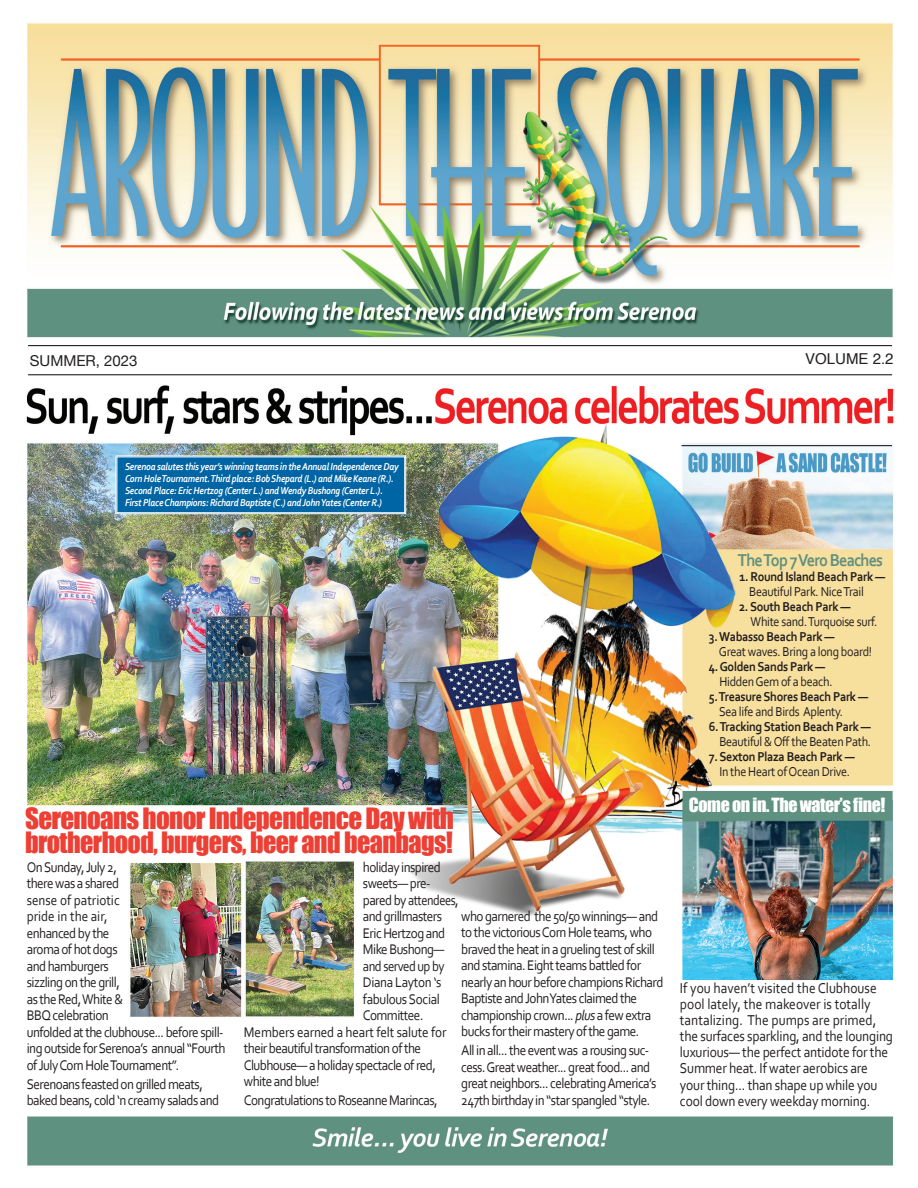
<style>
.page{position:relative;width:918px;height:1188px;background:#fff}
.page>*{position:absolute;margin:0;border:0;box-sizing:border-box;transform-origin:0 0}
.t1{font:27px/24px "Impact";letter-spacing:-.025em;color:#ee3f34}
.t2{font:18px "Impact";letter-spacing:-.025em;color:#fff}
.t3{font:700 18px "Corbel";letter-spacing:-.05em;color:#619080;scale:.9 1}
.t4{font:15px/16.2px "Corbel";letter-spacing:-.015em;color:#231f20;scale:.9 1}
.t5{font:15px "Helvetica Neue";color:#231f20}
.t6{font:15px "Helvetica";color:#231f20}
.t7{font:14.7px/16.5px "Corbel";letter-spacing:-.04em;color:#231f20;scale:.9 1}
.t8{font:14.7px "Corbel";letter-spacing:-.01em;color:#231f20;scale:.9 1}
.t9{font:14.7px "Corbel";letter-spacing:-.04em;color:#231f20;scale:.88 1}
.t10{font:13.5px "Corbel";letter-spacing:-.025em;color:#231f20;scale:.9 1}
.t11{font:700 13.5px "Corbel";letter-spacing:-.025em;color:#231f20;scale:.9 1}
.t12{font:italic 700 10.5px/12px "Corbel";letter-spacing:-.025em;color:#fff;scale:.88 1}
.s1{font-style:italic}
</style>
<div class="page">
<img style="left:26px;top:23px;width:868px;height:1143px">
<hr style="left:681px;top:445px;width:211px;height:1px;background:#231f20">
<hr style="left:28px;top:345px;width:864px;height:1px;background:#231f20">
<hr style="left:28px;top:374px;width:864px;height:1px;background:#231f20">
<div style="left:115px;top:455px;width:291px;height:59px;background:#0065a4"></div>
<div style="left:117px;top:457px;width:288px;height:56px;border:1px solid #fff"></div>
<p class="t5" style="left:30px;top:350px;width:109px">SUMMER, 2023</p>
<p class="t6" style="left:805px;top:348px;width:90px">VOLUME 2.2</p>
<p class="t12" style="left:125px;top:460px;width:313px">Serenoa salutes this year’s winning teams in the Annual Independence Day Corn Hole Tournament. Third place: Bob Shepard (L.) and Mike Keane (R.).<br>Second Place: Eric Hertzog (Center L.) and Wendy Bushong (Center L.).<br>First Place Champions: Richard Baptiste (C.) and John Yates (Center R.)</p>
<h1 class="t1" style="left:25px;top:806px;width:431px">Serenoans honor Independence Day with brotherhood, burgers, beer and beanbags!</h1>
<p class="t7" style="left:27px;top:859px;width:222px">On Sunday, July 2,<br>there was a shared<br>sense of patriotic<br>pride in the air,<br>enhanced by the<br>aroma of hot dogs<br>and hamburgers<br>sizzling on the grill,<br>as the Red, White &amp;<br>BBQ celebration<br>unfolded at the clubhouse... before spill&shy;ing outside for Serenoa’s annual “Fourth of July Corn Hole Tournament”.</p>
<p class="t7" style="left:27px;top:1075px;width:215px">Serenoans feasted on grilled meats, baked beans, cold ‘n creamy salads and</p>
<p class="t7" style="left:363px;top:858px;width:88px">holiday inspired</p>
<p class="t7" style="left:363px;top:875px;width:77px">sweets— pre-</p>
<p class="t7" style="left:363px;top:892px;width:108px">pared by attendees,</p>
<p class="t7" style="left:363px;top:908px;width:90px">and grillmasters</p>
<p class="t7" style="left:363px;top:924px;width:93px">Eric Hertzog and</p>
<p class="t7" style="left:363px;top:941px;width:92px">Mike Bushong—</p>
<p class="t9" style="left:363px;top:957px;width:94px">and served up by</p>
<p class="t7" style="left:363px;top:974px;width:89px">Diana Layton ‘s</p>
<p class="t7" style="left:363px;top:990px;width:87px">fabulous Social</p>
<p class="t7" style="left:363px;top:1007px;width:69px">Committee.</p>
<p class="t8" style="left:244px;top:1023px;width:227px">Members earned a heart felt salute for</p>
<p class="t7" style="left:244px;top:1040px;width:198px">their beautiful transformation of the</p>
<p class="t7" style="left:244px;top:1056px;width:215px">Clubhouse— a holiday spectacle of red,</p>
<p class="t7" style="left:244px;top:1073px;width:86px">white and blue!</p>
<p class="t7" style="left:244px;top:1092px;width:217px">Congratulations to Roseanne Marincas,</p>
<p class="t7" style="left:461px;top:908px;width:226px">who garnered the 50/50 winnings— and to the victorious Corn Hole teams, who braved the heat in a grueling test of skill and stamina. Eight teams battled for nearly an hour before champions Richard Baptiste and John Yates claimed the championship crown... <span class="s1">plus</span> a few extra bucks for their mastery of the game.</p>
<p class="t7" style="left:461px;top:1042px;width:218px">All in all... the event was a rousing suc&shy;cess. Great weather... great food... and great neighbors... celebrating America’s 247th birthday in “star spangled “style.</p>
<p class="t3" style="left:738px;top:549px;width:163px">The Top 7 Vero Beaches</p>
<p class="t11" style="left:740px;top:568px;width:164px">1. Round Island Beach Park —</p>
<p class="t10" style="left:749px;top:583px;width:129px">Beautiful Park. Nice Trail</p>
<p class="t11" style="left:739px;top:598px;width:125px">2. South Beach Park —</p>
<p class="t10" style="left:751px;top:613px;width:142px">White sand. Turquoise surf.</p>
<p class="t11" style="left:709px;top:628px;width:141px">3. Wabasso Beach Park —</p>
<p class="t10" style="left:719px;top:643px;width:172px">Great waves. Bring a long board!</p>
<p class="t11" style="left:709px;top:658px;width:131px">4. Golden Sands Park —</p>
<p class="t10" style="left:719px;top:673px;width:127px">Hidden Gem of a beach.</p>
<p class="t11" style="left:709px;top:688px;width:179px">5. Treasure Shores Beach Park —</p>
<p class="t10" style="left:719px;top:703px;width:139px">Sea life and Birds Aplenty.</p>
<p class="t11" style="left:709px;top:718px;width:182px">6. Tracking Station Beach Park —</p>
<p class="t10" style="left:719px;top:733px;width:170px">Beautiful &amp; Off the Beaten Path.</p>
<p class="t11" style="left:709px;top:748px;width:164px">7. Sexton Plaza Beach Park —</p>
<p class="t10" style="left:719px;top:763px;width:147px">In the Heart of Ocean Drive.</p>
<p class="t2" style="left:689px;top:791px;width:198px">Come on in. The water’s fine!</p>
<p class="t4" style="left:680px;top:979px;width:238px">If you haven’t visited the Clubhouse pool lately, the makeover is totally tantalizing. The pumps are primed, the surfaces sparkling, and the lounging luxurious— the perfect antidote for the Summer heat. If water aerobics are your thing... than shape up while you cool down every weekday morning.</p>
</div>
